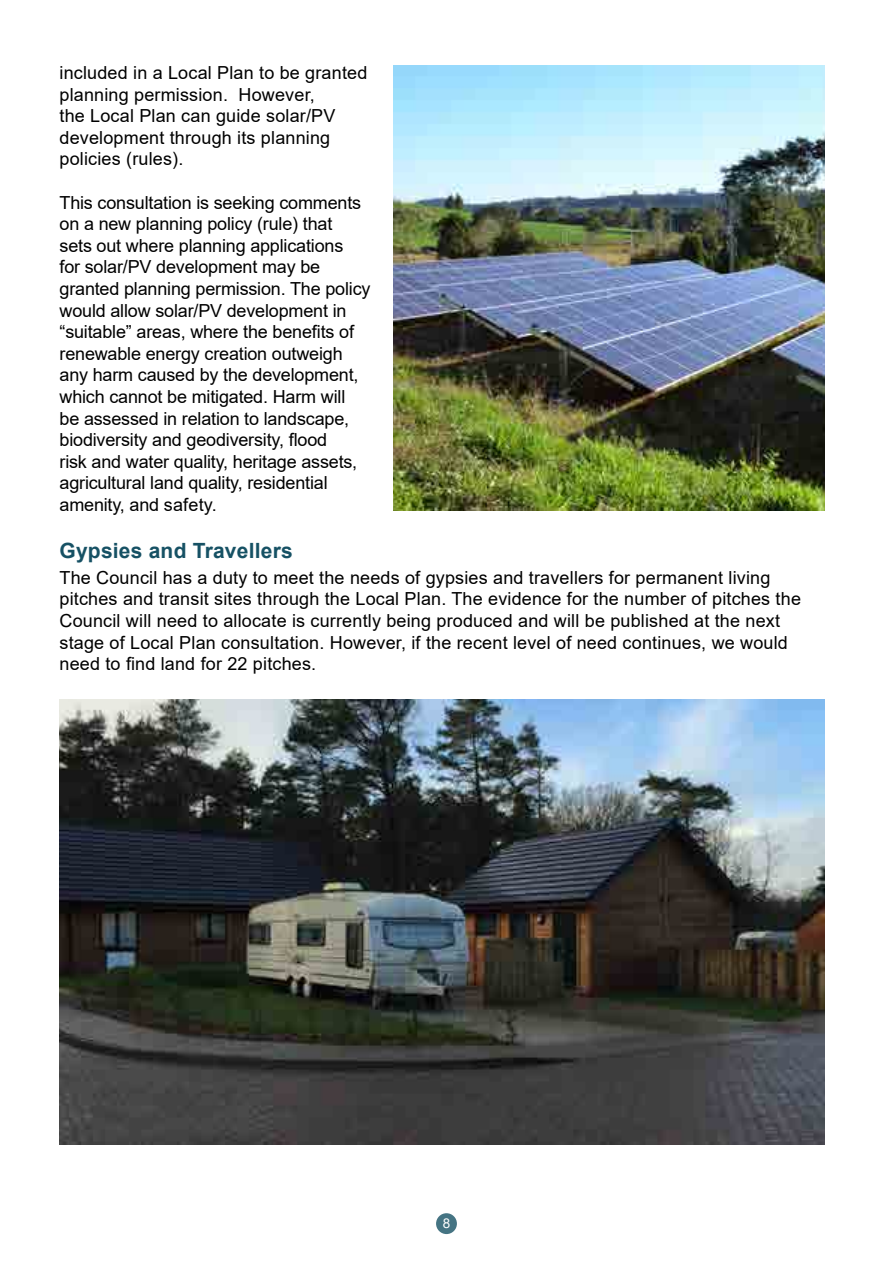
<style>
.page{position:relative;width:893px;height:1263px;background:#fff}
.page>*{position:absolute;margin:0;border:0;box-sizing:border-box;transform-origin:0 0}
.t1{font:700 21px "Arial";letter-spacing:.01em;color:#165164}
.t2{font:18px/21.6px "Arial";letter-spacing:-.01em;color:#000}
.t3{font:18px/21.6px "Arial";letter-spacing:.01em;color:#000}
.t4{font:13.5px "Arial";color:#fff}
</style>
<div class="page">
<div style="left:436px;top:1213px;width:21px;height:21px;background:#457483;border-radius:50%"></div>
<img style="left:393px;top:66px;width:432px;height:444px">
<img style="left:60px;top:700px;width:765px;height:444px">
<p class="t3" style="left:60px;top:62px;width:309px">included in a Local Plan to be granted planning permission. However,<br>the Local Plan can guide solar/PV development through its planning policies (rules).</p>
<p class="t2" style="left:60px;top:191px;width:312px">This consultation is seeking comments on a new planning policy (rule) that<br>sets out where planning applications<br>for solar/PV development may be granted planning permission. The policy would allow solar/PV development in “suitable” areas, where the benefits of renewable energy creation outweigh any harm caused by the development, which cannot be mitigated. Harm will<br>be assessed in relation to landscape, biodiversity and geodiversity, flood<br>risk and water quality, heritage assets, agricultural land quality, residential amenity, and safety.</p>
<p class="t1" style="left:60px;top:536px;width:235px">Gypsies and Travellers</p>
<p class="t3" style="left:60px;top:566px;width:743px">The Council has a duty to meet the needs of gypsies and travellers for permanent living pitches and transit sites through the Local Plan. The evidence for the number of pitches the Council will need to allocate is currently being produced and will be published at the next stage of Local Plan consultation. However, if the recent level of need continues, we would need to find land for 22 pitches.</p>
<p class="t4" style="left:443px;top:1213px;width:9px">8</p>
</div>
